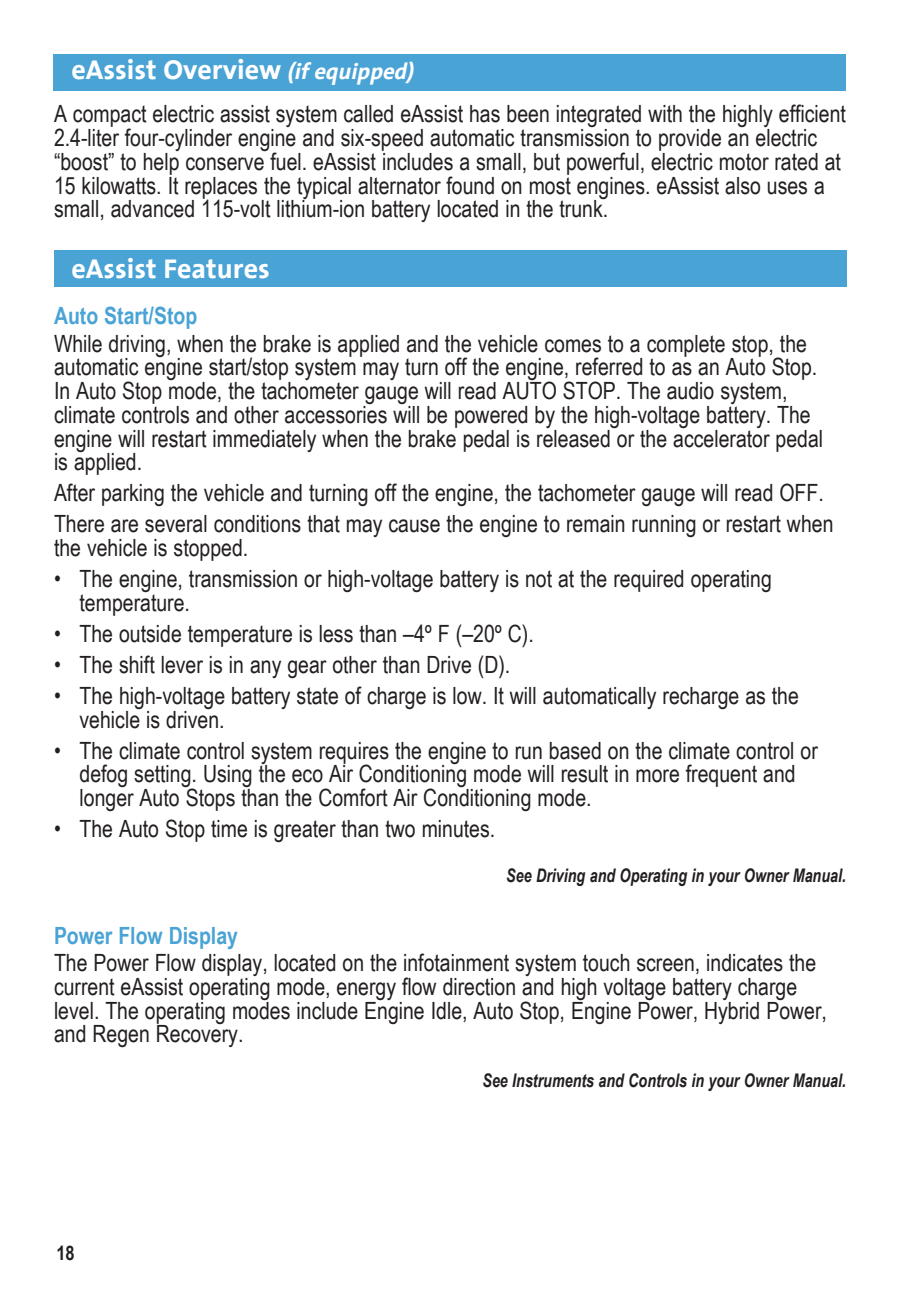
<style>
.page{position:relative;width:900px;height:1297px;background:#fff}
.page>*{position:absolute;margin:0;border:0;box-sizing:border-box;transform-origin:0 0}
._2010_buick_subherad{font:700 27.5px "GM Sans";color:#fff}
.get_to_know_text_BOD{font:23.75px/23.8px "Arial Narrow";color:#231f20}
.get_to_know_BULLETS{font:23.75px/23.8px "Arial Narrow";color:#231f20}
.get_to_know_blue_sub{font:700 23.75px "Arial Narrow";color:#4aa3d5}
.t1{font:700 20px "Arial Narrow";color:#231f20}
.see_section_7_5_cond{font:italic 700 18.75px "Arial Narrow";color:#231f20;scale:.93 1}
.s1{font-style:italic;font-size:22.5px}
</style>
<div class="page">
<div style="left:54px;top:54px;width:792px;height:36px;background:#4aa3d5"></div>
<div style="left:54px;top:251px;width:792px;height:36px;background:#4aa3d5"></div>
<p class="_2010_buick_subherad" style="left:71px;top:53px;width:344px">eAssist Overview <span class="s1">(if equipped)</span></p>
<p class="get_to_know_text_BOD" style="left:54px;top:101px;width:793px">A compact electric assist system called eAssist has been integrated with the highly efficient 2.4-liter four-cylinder engine and six-speed automatic transmission to provide an electric “boost” to help conserve fuel. eAssist includes a small, but powerful, electric motor rated at 15 kilowatts. It replaces the typical alternator found on most engines. eAssist also uses a small, advanced 115-volt lithium-ion battery located in the trunk.</p>
<p class="_2010_buick_subherad" style="left:72px;top:252px;width:200px">eAssist Features</p>
<p class="get_to_know_blue_sub" style="left:54px;top:298px;width:145px">Auto Start/Stop</p>
<p class="get_to_know_text_BOD" style="left:54px;top:330px;width:771px">While driving, when the brake is applied and the vehicle comes to a complete stop, the automatic engine start/stop system may turn off the engine, referred to as an Auto Stop.<br>In Auto Stop mode, the tachometer gauge will read AUTO STOP. The audio system, climate controls and other accessories will be powered by the high-voltage battery. The engine will restart immediately when the brake pedal is released or the accelerator pedal is applied.</p>
<p class="get_to_know_text_BOD" style="left:54px;top:480px;width:771px">After parking the vehicle and turning off the engine, the tachometer gauge will read OFF.</p>
<p class="get_to_know_text_BOD" style="left:54px;top:511px;width:781px">There are several conditions that may cause the engine to remain running or restart when the vehicle is stopped.</p>
<p class="get_to_know_BULLETS" style="left:80px;top:565px;width:694px;text-indent:-26px">• The engine, transmission or high-voltage battery is not at the required operating temperature.</p>
<p class="get_to_know_BULLETS" style="left:54px;top:620px;width:481px">• The outside temperature is less than –4º F (–20º C).</p>
<p class="get_to_know_BULLETS" style="left:54px;top:651px;width:458px">• The shift lever is in any gear other than Drive (D).</p>
<p class="get_to_know_BULLETS" style="left:80px;top:682px;width:721px;text-indent:-26px">• The high-voltage battery state of charge is low. It will automatically recharge as the vehicle is driven.</p>
<p class="get_to_know_BULLETS" style="left:80px;top:737px;width:740px;text-indent:-26px">• The climate control system requires the engine to run based on the climate control or defog setting. Using the eco Air Conditioning mode will result in more frequent and longer Auto Stops than the Comfort Air Conditioning mode.</p>
<p class="get_to_know_BULLETS" style="left:54px;top:815px;width:443px">• The Auto Stop time is greater than two minutes.</p>
<p class="see_section_7_5_cond" style="left:506px;top:860px;width:367px">See Driving and Operating in your Owner Manual.</p>
<p class="get_to_know_blue_sub" style="left:54px;top:917px;width:186px">Power Flow Display</p>
<p class="get_to_know_text_BOD" style="left:54px;top:949px;width:775px">The Power Flow display, located on the infotainment system touch screen, indicates the current eAssist operating mode, energy flow direction and high voltage battery charge level. The operating modes include Engine Idle, Auto Stop, Engine Power, Hybrid Power, and Regen Recovery.</p>
<p class="see_section_7_5_cond" style="left:482px;top:1066px;width:392px">See Instruments and Controls in your Owner Manual.</p>
<p class="t1" style="left:57px;top:1237px;width:20px">18</p>
</div>
